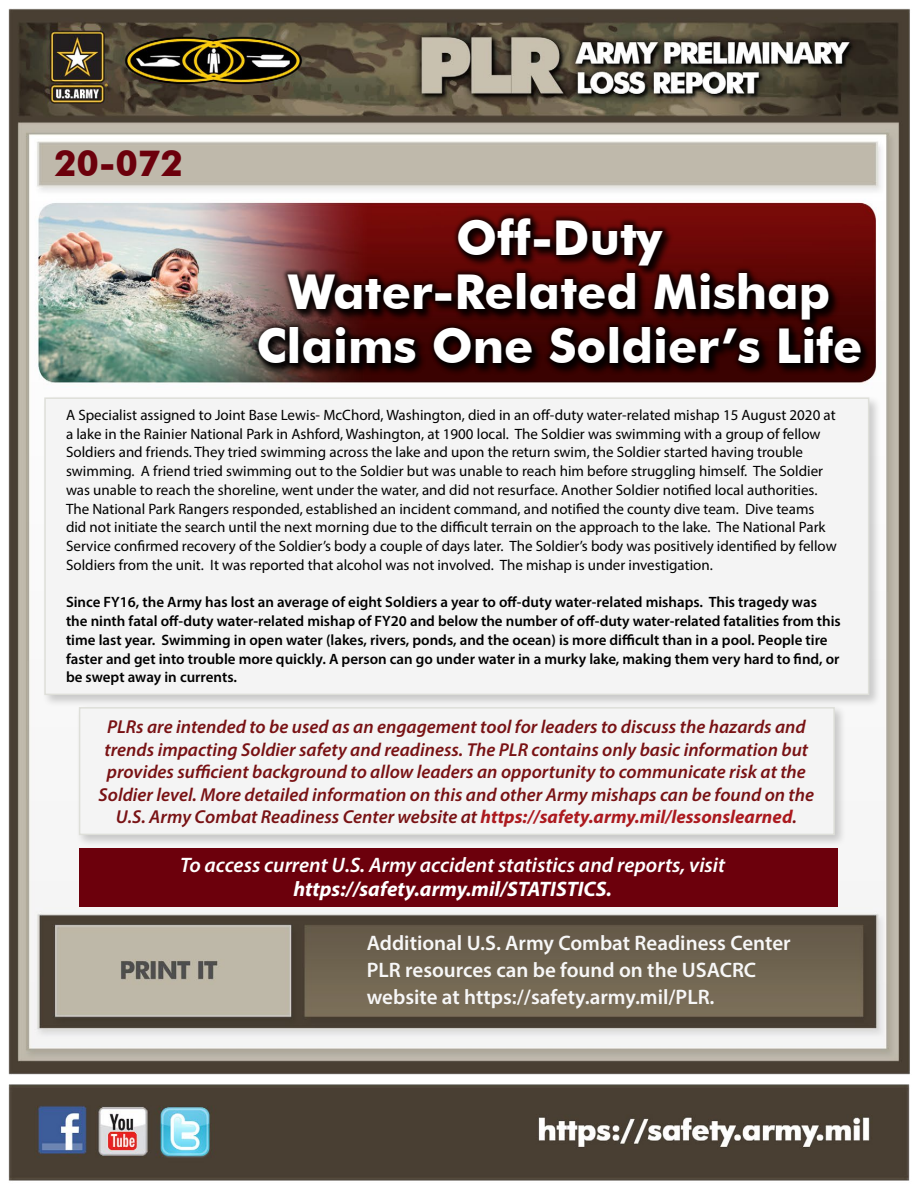
<style>
.page{position:relative;width:918px;height:1188px;background:#fff}
.page>*{position:absolute;margin:0;border:0;box-sizing:border-box;transform-origin:0 0}
.t1{font:700 48px/54px "Futura BT";color:#fff;text-align:center}
.t2{font:700 36px "Futura BT";color:#6c000c}
.t3{font:600 21px/27px "Myriad Pro";color:#f7f7f7}
.t4{font:italic 600 21px "Myriad Pro";color:#fff}
.t5{font:italic 700 21px "Myriad Pro";color:#fff}
.t6{font:italic 600 18.75px/22.5px "Myriad Pro";color:#791214;text-align:center}
.t7{font:15px/18.8px "Myriad Pro";color:#000}
.t8{font:600 15px/18.8px "Myriad Pro";color:#000}
.s1{font-weight:700;color:#ac1a1f}
</style>
<div class="page">
<img style="left:8px;top:8px;width:902px;height:1173px">
<div style="left:42px;top:395px;width:840px;height:313px;background:#000;opacity:.2"></div>
<div style="left:44px;top:397px;width:825px;height:298px;background:#f4f4f4;border:2px solid #dedfd9"></div>
<div style="left:256px;top:216px;width:616px;height:159px;background:#000;opacity:.78"></div>
<div style="left:253px;top:212px;width:614px;height:158px;background:#000;opacity:.59"></div>
<div style="left:76px;top:704px;width:771px;height:143px;background:#000;opacity:.2"></div>
<div style="left:79px;top:707px;width:756px;height:128px;background:#f4f4f4;border:2px solid #dedfd9"></div>
<div style="left:80px;top:849px;width:758px;height:58px;background:#6c000c"></div>
<h2 class="t2" style="left:54px;top:141px;width:130px">20-072</h2>
<h1 class="t1" style="left:256px;top:211px;width:608px">Off-Duty<br>Water-Related Mishap<br>Claims One Soldier’s Life</h1>
<p class="t7" style="left:66px;top:405px;width:772px">A Specialist assigned to Joint Base Lewis- McChord, Washington, died in an off-duty water-related mishap 15 August 2020 at a lake in the Rainier National Park in Ashford, Washington, at 1900 local. The Soldier was swimming with a group of fellow Soldiers and friends. They tried swimming across the lake and upon the return swim, the Soldier started having trouble swimming. A friend tried swimming out to the Soldier but was unable to reach him before struggling himself. The Soldier was unable to reach the shoreline, went under the water, and did not resurface. Another Soldier notified local authorities.<br>The National Park Rangers responded, established an incident command, and notified the county dive team. Dive teams did not initiate the search until the next morning due to the difficult terrain on the approach to the lake. The National Park Service confirmed recovery of the Soldier’s body a couple of days later. The Soldier’s body was positively identified by fellow Soldiers from the unit. It was reported that alcohol was not involved. The mishap is under investigation.</p>
<p class="t8" style="left:66px;top:593px;width:776px">Since FY16, the Army has lost an average of eight Soldiers a year to off-duty water-related mishaps. This tragedy was the ninth fatal off-duty water-related mishap of FY20 and below the number of off-duty water-related fatalities from this time last year. Swimming in open water (lakes, rivers, ponds, and the ocean) is more difficult than in a pool. People tire faster and get into trouble more quickly. A person can go under water in a murky lake, making them very hard to find, or be swept away in currents.</p>
<p class="t6" style="left:99px;top:715px;width:717px">PLRs are intended to be used as an engagement tool for leaders to discuss the hazards and trends impacting Soldier safety and readiness. The PLR contains only basic information but provides sufficient background to allow leaders an opportunity to communicate risk at the Soldier level. More detailed information on this and other Army mishaps can be found on the U.S. Army Combat Readiness Center website at <span class="s1">https://safety.army.mil/lessonslearned</span>.</p>
<h3 class="t4" style="left:180px;top:851px;width:546px">To access current U.S. Army accident statistics and reports, visit</h3>
<h3 class="t5" style="left:293px;top:875px;width:320px">https://safety.army.mil/STATISTICS.</h3>
<h3 class="t3" style="left:367px;top:929px;width:425px">Additional U.S. Army Combat Readiness Center<br>PLR resources can be found on the USACRC website at https://safety.army.mil/PLR.</h3>
</div>
